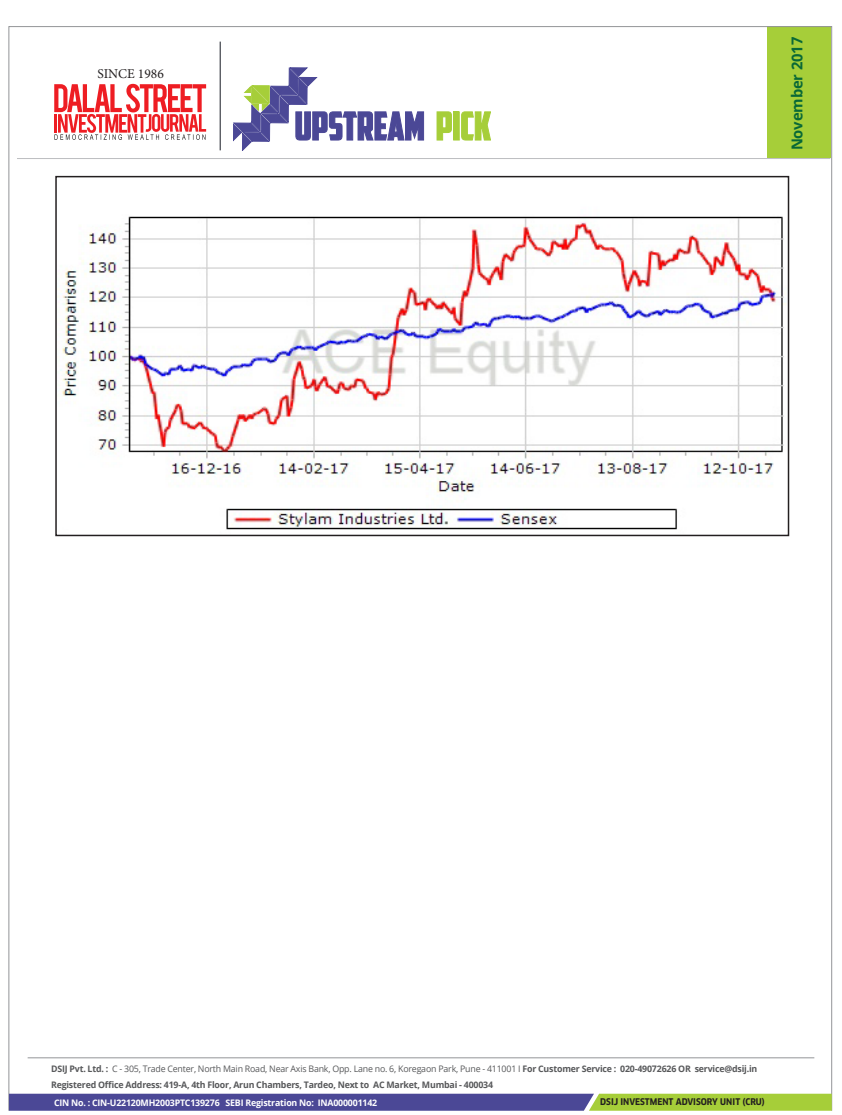
<style>
.page{position:relative;width:842px;height:1115px;background:#fff}
.page>*{position:absolute;margin:0;border:0;box-sizing:border-box;transform-origin:0 0}
.t1{font:700 15px "Open Sans";letter-spacing:-.01em;color:#096836}
.t2{font:13.5px "Minion Pro";color:#231f20}
.BI_Body_copy{font:9px "Open Sans";letter-spacing:-.02em;color:#57585a}
.BI_Body_copy-2{font:700 9px "Open Sans";letter-spacing:-.02em;color:#57585a}
.BI_Body_copy-3{font:700 9px "Open Sans";letter-spacing:-.02em;color:#fff}
.t3{font:700 condensed 9px "Clan OT";color:#231f20}
.s1{font-weight:700}
</style>
<div class="page">
<svg style="left:436px;top:111px;width:16px;height:30px"></svg>
<div style="left:454px;top:112px;width:5px;height:28px;background:#a6ce39"></div>
<svg style="left:461px;top:111px;width:29px;height:30px"></svg>
<svg style="left:233px;top:68px;width:191px;height:82px"></svg>
<div style="left:768px;top:26px;width:63px;height:132px;background:#a6ce39"></div>
<svg style="left:54px;top:84px;width:152px;height:56px"></svg>
<svg style="left:9px;top:1093px;width:823px;height:17px;background:#6c7581"></svg>
<hr style="left:17px;top:158px;width:813px;height:1px;background:#bcbdc0">
<hr style="left:220px;top:42px;width:1px;height:108px;background:#171b24">
<hr style="left:28px;top:1057px;width:786px;height:1px;background:#939598">
<img style="left:58px;top:216px;width:727px;height:314px">
<div style="left:55px;top:176px;width:734px;height:360px;border:2px solid #231f20"></div>
<p class="t2" style="left:97px;top:64px;width:68px">SINCE 1986</p>
<p class="t1" style="left:786px;top:150px;width:115px;rotate:-90deg">November 2017</p>
<p class="BI_Body_copy" style="left:51px;top:1062px;width:708px"><span class="s1">DSIJ Pvt. Ltd. :</span> C - 305, Trade Center, North Main Road, Near Axis Bank, Opp. Lane no. 6, Koregaon Park, Pune - 411001 I <span class="s1">For Customer Service : 020-49072626 OR service@dsij.in</span></p>
<p class="BI_Body_copy-2" style="left:51px;top:1078px;width:444px">Registered Office Address: 419-A, 4th Floor, Arun Chambers, Tardeo, Next to AC Market, Mumbai - 400034</p>
<p class="t3" style="left:600px;top:1096px;width:166px">DSIJ INVESTMENT ADVISORY UNIT (CRU)</p>
<p class="BI_Body_copy-3" style="left:54px;top:1095px;width:325px">CIN No. : CIN-U22120MH2003PTC139276 SEBI Registration No: INA000001142</p>
</div>
